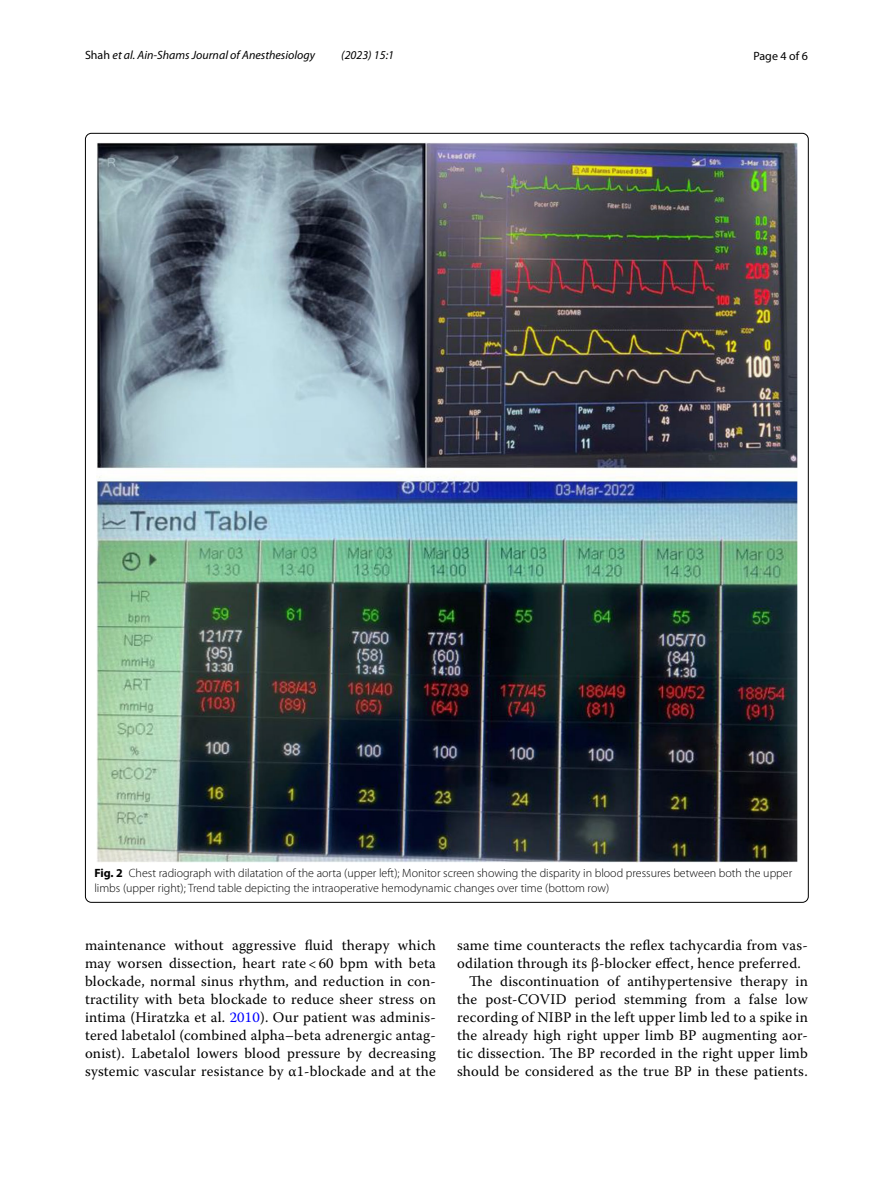
<style>
.page{position:relative;width:893px;height:1187px;background:#fff}
.page>*{position:absolute;margin:0;border:0;box-sizing:border-box;transform-origin:0 0}
.t1{font:14.7px/18px "Warnock Pro";letter-spacing:.015em;color:#000;text-align:justify}
.t2{font:300 12px/15px "Myriad Pro";color:#000}
.t3{font:italic 12px "Myriad Pro";color:#000}
.t4{font:12px "Myriad Pro";color:#000}
.s1{font-style:normal}
.s2{font-weight:700}
.s3{color:#00f}
</style>
<div class="page">
<img style="left:97px;top:142px;width:700px;height:720px">
<p class="t3" style="left:85px;top:48px;width:231px"><span class="s1">Shah</span> et al. Ain-Shams Journal of Anesthesiology</p>
<p class="t3" style="left:341px;top:48px;width:54px">(2023) 15:1</p>
<p class="t4" style="left:753px;top:48px;width:56px">Page 4 of 6</p>
<p class="t2" style="left:94px;top:866px;width:699px"><span class="s2">Fig. 2</span> Chest radiograph with dilatation of the aorta (upper left); Monitor screen showing the disparity in blood pressures between both the upper limbs (upper right); Trend table depicting the intraoperative hemodynamic changes over time (bottom row)</p>
<p class="t1" style="left:85px;top:935px;width:352px">maintenance without aggressive fluid therapy which may worsen dissection, heart rate &lt; 60 bpm with beta blockade, normal sinus rhythm, and reduction in con&shy;tractility with beta blockade to reduce sheer stress on intima (Hiratzka et al. <span class="s3">2010</span>). Our patient was adminis&shy;tered labetalol (combined alpha–beta adrenergic antag&shy;onist). Labetalol lowers blood pressure by decreasing systemic vascular resistance by α1-blockade and at the</p>
<p class="t1" style="left:457px;top:935px;width:352px">same time counteracts the reflex tachycardia from vas-</p>
<p class="t1" style="left:457px;top:953px;width:345px">odilation through its β-blocker effect, hence preferred.</p>
<p class="t1" style="left:469px;top:971px;width:340px">The discontinuation of antihypertensive therapy in</p>
<p class="t1" style="left:457px;top:989px;width:352px">the post-COVID period stemming from a false low</p>
<p class="t1" style="left:457px;top:1007px;width:352px">recording of NIBP in the left upper limb led to a spike in</p>
<p class="t1" style="left:457px;top:1025px;width:352px">the already high right upper limb BP augmenting aor-</p>
<p class="t1" style="left:457px;top:1043px;width:352px">tic dissection. The BP recorded in the right upper limb</p>
<p class="t1" style="left:457px;top:1061px;width:352px">should be considered as the true BP in these patients.</p>
</div>
